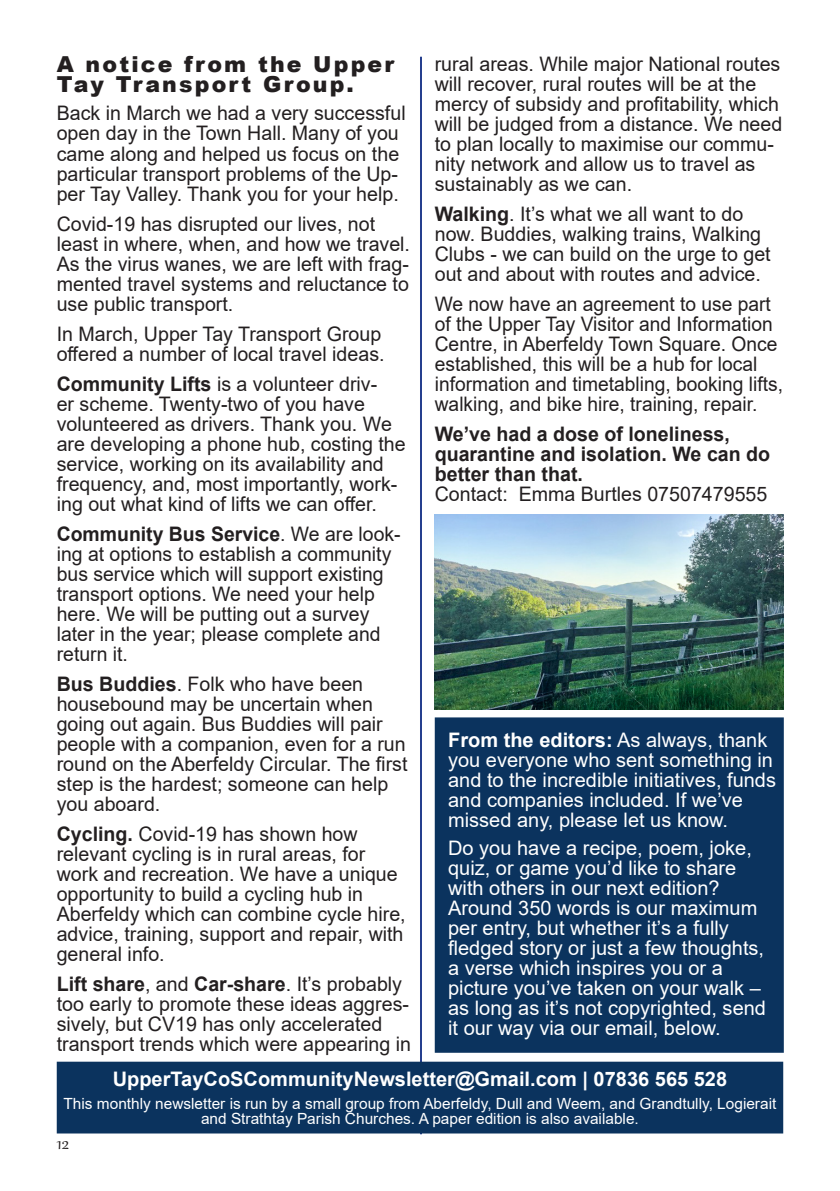
<style>
.page{position:relative;width:840px;height:1191px;background:#fff}
.page>*{position:absolute;margin:0;border:0;box-sizing:border-box;transform-origin:0 0}
.Big_fat_titles{font:900 22px/20px "Arial";letter-spacing:.1em;color:#231f20}
.t1{font:22px "Gabriola";color:#231f20}
.Bog_standard{font:20px/20px "Arial";color:#231f20}
.Bog_standard-2{font:20px/20px "Arial";color:#fff}
.Bog_standard-3{font:20px/20px "Arial";color:#231f20;scale:.96 1}
.Bog_standard-4{font:700 20px/20px "Arial";color:#231f20}
.Bog_standard-5{font:700 20px "Arial";color:#fff}
.Bog_standard-6{font:15.4px/14.6px "Arial";color:#fff;text-align:center}
.s1{font-weight:700}
</style>
<div class="page">
<hr style="left:420px;top:57px;width:2px;height:1077px;background:#253f8e">
<img style="left:434px;top:514px;width:348px;height:196px">
<div style="left:57px;top:1061px;width:725px;height:72px;background:#0b335e;border:2px solid #0b335e"></div>
<div style="left:435px;top:718px;width:347px;height:333px;background:#0b335e"></div>
<div style="left:434px;top:717px;width:349px;height:335px;border:2px solid #0b335e"></div>
<p class="Big_fat_titles" style="left:57px;top:54px;width:339px">A notice from the Upper<br>Tay Transport Group.</p>
<p class="Bog_standard" style="left:57px;top:103px;width:350px">Back in March we had a very successful open day in the Town Hall. Many of you came along and helped us focus on the particular transport problems of the Up&shy;per Tay Valley. Thank you for your help.</p>
<p class="Bog_standard" style="left:57px;top:213px;width:354px">Covid-19 has disrupted our lives, not least in where, when, and how we travel.<br>As the virus wanes, we are left with frag&shy;mented travel systems and reluctance to use public transport.</p>
<p class="Bog_standard" style="left:57px;top:323px;width:329px">In March, Upper Tay Transport Group offered a number of local travel ideas.</p>
<p class="Bog_standard" style="left:57px;top:373px;width:350px"><span class="s1">Community Lifts</span> is a volunteer driv-<br>er scheme. Twenty-two of you have volunteered as drivers. Thank you. We are developing a phone hub, costing the service, working on its availability and frequency, and, most importantly, work&shy;ing out what kind of lifts we can offer.</p>
<p class="Bog_standard" style="left:57px;top:523px;width:345px"><span class="s1">Community Bus Service</span>. We are look&shy;ing at options to establish a community bus service which will support existing transport options. We need your help here. We will be putting out a survey later in the year; please complete and return it.</p>
<p class="Bog_standard" style="left:57px;top:673px;width:352px"><span class="s1">Bus Buddies</span>. Folk who have been housebound may be uncertain when going out again. Bus Buddies will pair people with a companion, even for a run round on the Aberfeldy Circular. The first step is the hardest; someone can help you aboard.</p>
<p class="Bog_standard" style="left:57px;top:823px;width:350px"><span class="s1">Cycling.</span> Covid-19 has shown how relevant cycling is in rural areas, for work and recreation. We have a unique opportunity to build a cycling hub in Aberfeldy which can combine cycle hire, advice, training, support and repair, with general info.</p>
<p class="Bog_standard" style="left:57px;top:973px;width:356px"><span class="s1">Lift share</span>, and <span class="s1">Car-share</span>. It’s probably too early to promote these ideas aggres&shy;sively, but CV19 has only accelerated transport trends which were appearing in</p>
<p class="Bog_standard" style="left:434px;top:54px;width:349px">rural areas. While major National routes will recover, rural routes will be at the mercy of subsidy and profitability, which will be judged from a distance. We need to plan locally to maximise our commu&shy;nity network and allow us to travel as sustainably as we can.</p>
<p class="Bog_standard" style="left:434px;top:204px;width:337px"><span class="s1">Walking</span>. It’s what we all want to do now. Buddies, walking trains, Walking Clubs - we can build on the urge to get out and about with routes and advice.</p>
<p class="Bog_standard-3" style="left:434px;top:294px;width:364px">We now have an agreement to use part of the Upper Tay Visitor and Information Centre, in Aberfeldy Town Square. Once established, this will be a hub for local information and timetabling, booking lifts, walking, and bike hire, training, repair.</p>
<p class="Bog_standard-4" style="left:434px;top:424px;width:337px">We’ve had a dose of loneliness, quarantine and isolation. We can do better than that.</p>
<p class="Bog_standard" style="left:434px;top:484px;width:334px">Contact: Emma Burtles 07507479555</p>
<p class="Bog_standard-2" style="left:448px;top:729px;width:329px"><span class="s1">From the editors:</span> As always, thank you everyone who sent something in and to the incredible initiatives, funds and companies included. If we’ve missed any, please let us know.</p>
<p class="Bog_standard-2" style="left:448px;top:837px;width:319px">Do you have a recipe, poem, joke, quiz, or game you’d like to share with others in our next edition?<br>Around 350 words is our maximum per entry, but whether it’s a fully fledged story or just a few thoughts, a verse which inspires you or a picture you’ve taken on your walk – as long as it’s not copyrighted, send it our way via our email, below.</p>
<p class="Bog_standard-5" style="left:113px;top:1065px;width:615px">UpperTayCoSCommunityNewsletter@Gmail.com | 07836 565 528</p>
<p class="Bog_standard-6" style="left:63px;top:1096px;width:714px">This monthly newsletter is run by a small group from Aberfeldy, Dull and Weem, and Grandtully, Logierait and Strathtay Parish Churches. A paper edition is also available.</p>
<p class="t1" style="left:57px;top:1128px;width:14px">12</p>
</div>
